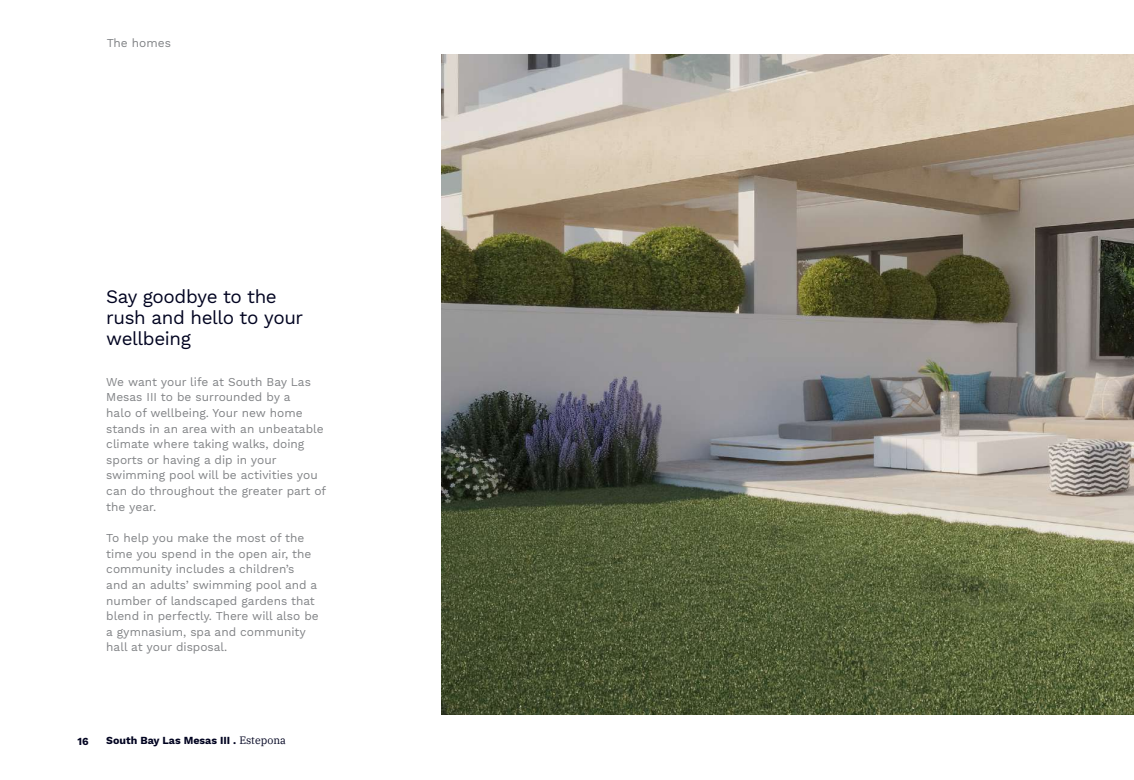
<style>
.page{position:relative;width:1134px;height:780px;background:#fff}
.page>*{position:absolute;margin:0;border:0;box-sizing:border-box;transform-origin:0 0}
.t1{font:18.75px/21.2px "Work Sans";letter-spacing:-.02em;color:#000320}
.t2{font:11.88px/15.6px "Work Sans";color:#808285}
.t3{font:700 10.62px "Work Sans";color:#000320}
.s1{font-family:"IBM Plex Serif";font-weight:400}
</style>
<div class="page">
<img style="left:441px;top:55px;width:693px;height:659px">
<p class="t2" style="left:107px;top:35px;width:66px">The homes</p>
<h1 class="t1" style="left:106px;top:286px;width:198px">Say goodbye to the rush and hello to your wellbeing</h1>
<p class="t2" style="left:106px;top:374px;width:221px">We want your life at South Bay Las<br>Mesas III to be surrounded by a<br>halo of wellbeing. Your new home stands in an area with an unbeatable climate where taking walks, doing sports or having a dip in your swimming pool will be activities you can do throughout the greater part of the year.</p>
<p class="t2" style="left:106px;top:530px;width:214px">To help you make the most of the time you spend in the open air, the community includes a children’s and an adults’ swimming pool and a number of landscaped gardens that blend in perfectly. There will also be a gymnasium, spa and community hall at your disposal.</p>
<p class="t3" style="left:77px;top:734px;width:13px">16</p>
<p class="t3" style="left:106px;top:734px;width:181px">South Bay Las Mesas III . <span class="s1">Estepona</span></p>
</div>
